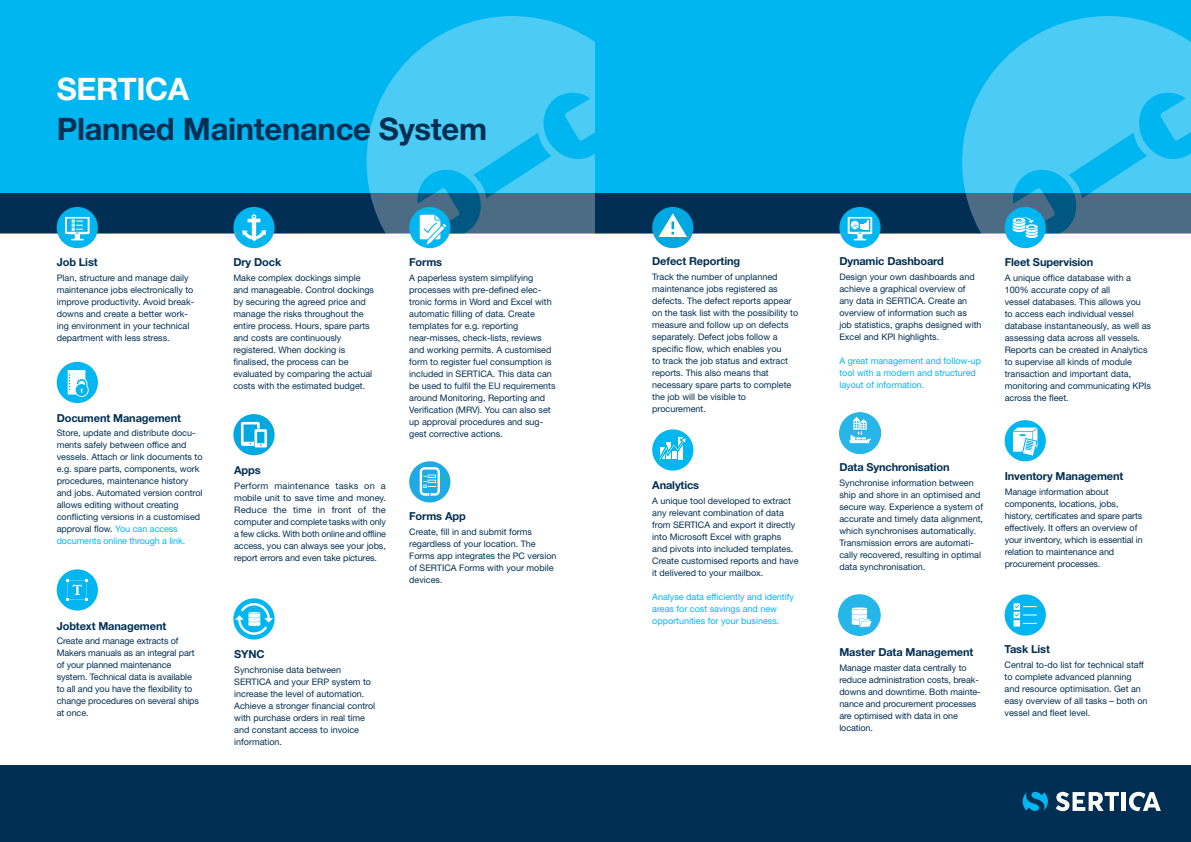
<style>
.page{position:relative;width:1191px;height:842px;background:#fff}
.page>*{position:absolute;margin:0;border:0;box-sizing:border-box;transform-origin:0 0}
.Sertica_Overskrift{font:700 31px "Helvetica Neue LT Std";letter-spacing:-.01em;color:#002f53}
.Sertica_Overskrift-2{font:700 31px "Helvetica Neue LT Std";letter-spacing:-.01em;color:#fff}
.Sertica_Brødtekst_Ov{font:700 11px "Helvetica Neue LT Std";letter-spacing:-.01em;color:#002f53}
.Sertica_Brødtekst{font:9px/12px "Helvetica Neue LT Std";color:#002f53}
.Sertica_Brødtekst_Ov-2{font:9px/12px "Helvetica Neue LT Std";letter-spacing:-.01em;color:#002f53}
.Sertica_Brødtekst-2{font:9px/12px "Helvetica Neue LT Std";color:#00b6f0}
.s1{color:#00b6f0}
</style>
<div class="page">
<div style="left:0;top:765px;width:609px;height:77px;background:#002f53"></div>
<div style="left:0;top:0;width:609px;height:233px;background:#00b6f0"></div>
<div style="left:0;top:193px;width:609px;height:39px;background:#002f53"></div>
<svg style="left:366px;top:16px;width:287px;height:218px;fill:#4ccbf4"></svg>
<div style="left:409px;top:207px;width:41px;height:41px;background:#00b6f0;border-radius:50%"></div>
<svg style="left:416px;top:92px;width:192px;height:154px"></svg>
<div style="left:233px;top:207px;width:42px;height:41px;background:#00b6f0;border-radius:50%"></div>
<svg style="left:242px;top:214px;width:24px;height:28px"></svg>
<div style="left:57px;top:207px;width:41px;height:41px;background:#00b6f0;border-radius:50%"></div>
<svg style="left:65px;top:217px;width:25px;height:23px"></svg>
<div style="left:57px;top:569px;width:41px;height:41px;background:#00b6f0;border-radius:50%"></div>
<svg style="left:67px;top:579px;width:21px;height:22px"></svg>
<div style="left:57px;top:362px;width:41px;height:41px;background:#00b6f0;border-radius:50%"></div>
<svg style="left:68px;top:370px;width:21px;height:27px"></svg>
<svg style="left:233px;top:414px;width:42px;height:41px"></svg>
<svg style="left:241px;top:422px;width:26px;height:25px"></svg>
<div style="left:581px;top:765px;width:610px;height:77px;background:#002f53"></div>
<div style="left:595px;top:0;width:596px;height:233px;background:#00b6f0"></div>
<div style="left:595px;top:193px;width:596px;height:39px;background:#002f53"></div>
<svg style="left:962px;top:16px;width:229px;height:218px;fill:#4ccbf4"></svg>
<svg style="left:1022px;top:792px;width:26px;height:19px"></svg>
<svg style="left:1055px;top:792px;width:64px;height:19px"></svg>
<hr style="left:1121px;top:792px;width:4px;height:19px;background:#fff">
<svg style="left:1129px;top:792px;width:31px;height:19px"></svg>
<div style="left:409px;top:461px;width:41px;height:41px;background:#1eaae2;border-radius:50%"></div>
<div style="left:420px;top:467px;width:20px;height:29px;border:2px solid #fff;border-radius:4px"></div>
<svg style="left:423px;top:475px;width:13px;height:20px"></svg>
<svg style="left:233px;top:598px;width:42px;height:41px"></svg>
<svg style="left:235px;top:603px;width:38px;height:32px"></svg>
<div style="left:652px;top:429px;width:41px;height:42px;background:#00b6f0;border-radius:50%"></div>
<svg style="left:659px;top:437px;width:27px;height:23px"></svg>
<div style="left:652px;top:207px;width:41px;height:41px;background:#00a8e2;border-radius:50%"></div>
<svg style="left:658px;top:213px;width:29px;height:24px"></svg>
<div style="left:1004px;top:207px;width:41px;height:41px;background:#00b6f0;border-radius:50%"></div>
<svg style="left:1011px;top:92px;width:180px;height:146px"></svg>
<img style="left:839px;top:413px;width:41px;height:41px">
<div style="left:1004px;top:594px;width:41px;height:42px;background:#00b6f0;border-radius:50%"></div>
<div style="left:1013px;top:620px;width:7px;height:7px;background:#fff"></div>
<svg style="left:1013px;top:603px;width:23px;height:21px"></svg>
<div style="left:1004px;top:420px;width:41px;height:41px;background:#00b6f0;border-radius:50%"></div>
<svg style="left:1013px;top:427px;width:24px;height:29px"></svg>
<div style="left:839px;top:207px;width:41px;height:41px;background:#00b6f0;border-radius:50%"></div>
<svg style="left:847px;top:217px;width:25px;height:23px"></svg>
<img style="left:839px;top:594px;width:41px;height:42px">
<p class="Sertica_Overskrift-2" style="left:57px;top:69px;width:134px">SERTICA</p>
<p class="Sertica_Overskrift" style="left:57px;top:109px;width:432px">Planned Maintenance System</p>
<p class="Sertica_Brødtekst_Ov" style="left:57px;top:255px;width:42px">Job List</p>
<p class="Sertica_Brødtekst" style="left:57px;top:271px;width:139px">Plan, structure and manage daily maintenance jobs electronically to improve productivity. Avoid break&shy;downs and create a better work&shy;ing environment in your technical department with less stress.</p>
<p class="Sertica_Brødtekst_Ov" style="left:57px;top:411px;width:126px">Document Management</p>
<p class="Sertica_Brødtekst" style="left:57px;top:427px;width:147px">Store, update and distribute docu&shy;ments safely between office and vessels. Attach or link documents to e.g. spare parts, components, work procedures, maintenance history and jobs. Automated version control allows editing without creating conflicting versions in a customised approval flow. <span class="s1">You can access documents online through a link.</span></p>
<p class="Sertica_Brødtekst_Ov" style="left:57px;top:619px;width:111px">Jobtext Management</p>
<p class="Sertica_Brødtekst_Ov-2" style="left:57px;top:635px;width:144px">Create and manage extracts of<br>Makers manuals as an integral part of your planned maintenance system. Technical data is available to all and you have the flexibility to change procedures on several ships at once.</p>
<p class="Sertica_Brødtekst_Ov" style="left:233px;top:255px;width:49px">Dry Dock</p>
<p class="Sertica_Brødtekst" style="left:233px;top:271px;width:142px">Make complex dockings simple and manageable. Control dockings by securing the agreed price and manage the risks throughout the entire process. Hours, spare parts and costs are continuously registered. When docking is finalised, the process can be evaluated by comparing the actual costs with the estimated budget.</p>
<p class="Sertica_Brødtekst_Ov" style="left:234px;top:463px;width:28px">Apps</p>
<p class="Sertica_Brødtekst_Ov-2" style="left:234px;top:479px;width:153px;text-align:justify">Perform maintenance tasks on a mobile unit to save time and money.<br>Reduce the time in front of the computer and complete tasks with only a few clicks. With both online and offline access, you can always see your jobs, report errors and even take pictures.</p>
<p class="Sertica_Brødtekst_Ov" style="left:409px;top:255px;width:34px">Forms</p>
<p class="Sertica_Brødtekst" style="left:409px;top:271px;width:148px">A paperless system simplifying processes with pre-defined elec&shy;tronic forms in Word and Excel with automatic filling of data. Create templates for e.g. reporting near-misses, check-lists, reviews and working permits. A customised form to register fuel consumption is included in SERTICA. This data can be used to fulfil the EU requirements around Monitoring, Reporting and Verification (MRV). You can also set up approval procedures and sug&shy;gest corrective actions.</p>
<p class="Sertica_Brødtekst_Ov" style="left:409px;top:509px;width:58px">Forms App</p>
<p class="Sertica_Brødtekst" style="left:409px;top:526px;width:149px">Create, fill in and submit forms regardless of your location. The<br>Forms app integrates the PC version of SERTICA Forms with your mobile devices.</p>
<p class="Sertica_Brødtekst_Ov" style="left:234px;top:647px;width:32px">SYNC</p>
<p class="Sertica_Brødtekst" style="left:234px;top:664px;width:143px">Synchronise data between<br>SERTICA and your ERP system to increase the level of automation.<br>Achieve a stronger financial control with purchase orders in real time and constant access to invoice information.</p>
<p class="Sertica_Brødtekst_Ov" style="left:652px;top:254px;width:89px">Defect Reporting</p>
<p class="Sertica_Brødtekst_Ov-2" style="left:652px;top:270px;width:148px">Track the number of unplanned maintenance jobs registered as defects. The defect reports appear on the task list with the possibility to measure and follow up on defects separately. Defect jobs follow a specific flow, which enables you<br>to track the job status and extract reports. This also means that necessary spare parts to complete the job will be visible to procurement.</p>
<p class="Sertica_Brødtekst_Ov" style="left:652px;top:478px;width:48px">Analytics</p>
<p class="Sertica_Brødtekst" style="left:652px;top:494px;width:148px">A unique tool developed to extract any relevant combination of data from SERTICA and export it directly into Microsoft Excel with graphs and pivots into included templates.<br>Create customised reports and have it delivered to your mailbox.</p>
<p class="Sertica_Brødtekst-2" style="left:652px;top:590px;width:143px">Analyse data efficiently and identify areas for cost savings and new opportunities for your business.</p>
<p class="Sertica_Brødtekst_Ov" style="left:839px;top:254px;width:106px">Dynamic Dashboard</p>
<p class="Sertica_Brødtekst" style="left:839px;top:270px;width:144px">Design your own dashboards and achieve a graphical overview of any data in SERTICA. Create an overview of information such as job statistics, graphs designed with<br>Excel and KPI highlights.</p>
<p class="Sertica_Brødtekst-2" style="left:839px;top:354px;width:143px">A great management and follow-up tool with a modern and structured layout of information.</p>
<p class="Sertica_Brødtekst_Ov" style="left:1004px;top:255px;width:90px">Fleet Supervision</p>
<p class="Sertica_Brødtekst" style="left:1004px;top:271px;width:148px">A unique office database with a<br>100% accurate copy of all<br>vessel databases. This allows you to access each individual vessel database instantaneously, as well as assessing data across all vessels.</p>
<p class="Sertica_Brødtekst" style="left:1004px;top:343px;width:148px">Reports can be created in Analytics to supervise all kinds of module transaction and important data, monitoring and communicating KPIs across the fleet.</p>
<p class="Sertica_Brødtekst_Ov" style="left:839px;top:461px;width:112px">Data Synchronisation</p>
<p class="Sertica_Brødtekst" style="left:839px;top:477px;width:145px">Synchronise information between ship and shore in an optimised and secure way. Experience a system of accurate and timely data alignment, which synchronises automatically.<br>Transmission errors are automati&shy;cally recovered, resulting in optimal data synchronisation.</p>
<p class="Sertica_Brødtekst_Ov" style="left:1004px;top:470px;width:120px">Inventory Management</p>
<p class="Sertica_Brødtekst_Ov-2" style="left:1004px;top:486px;width:140px">Manage information about components, locations, jobs, history, certificates and spare parts effectively. It offers an overview of your inventory, which is essential in relation to maintenance and procurement processes.</p>
<p class="Sertica_Brødtekst_Ov" style="left:839px;top:646px;width:135px">Master Data Management</p>
<p class="Sertica_Brødtekst_Ov-2" style="left:839px;top:662px;width:143px">Manage master data centrally to reduce administration costs, break&shy;downs and downtime. Both mainte&shy;nance and procurement processes are optimised with data in one location.</p>
<p class="Sertica_Brødtekst_Ov" style="left:1004px;top:642px;width:47px">Task List</p>
<p class="Sertica_Brødtekst" style="left:1004px;top:659px;width:144px">Central to-do list for technical staff to complete advanced planning and resource optimisation. Get an easy overview of all tasks – both on vessel and fleet level.</p>
</div>
